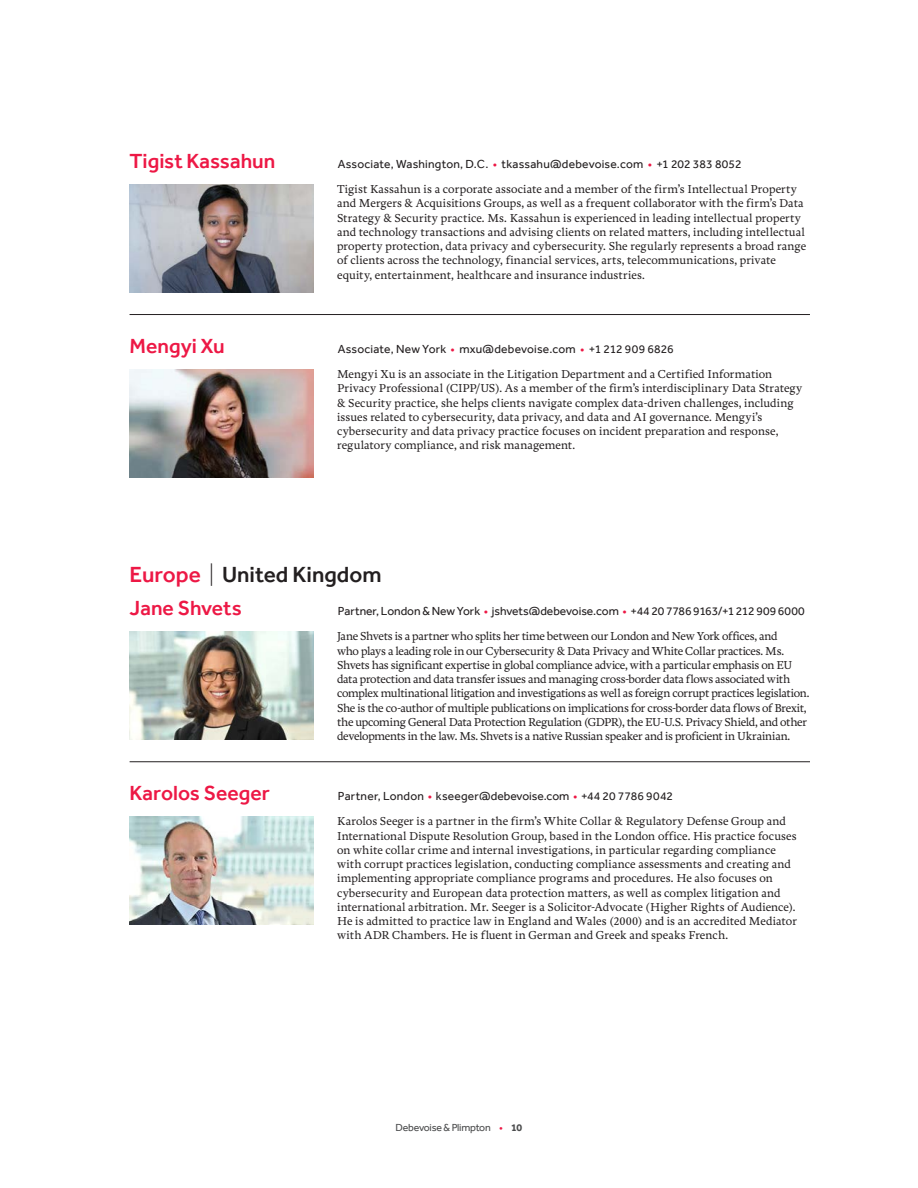
<style>
.page{position:relative;width:918px;height:1188px;background:#fff}
.page>*{position:absolute;margin:0;border:0;box-sizing:border-box;transform-origin:0 0}
.Heading__Tier_2{font:500 22.5px "Effra";color:#231f20}
.Name__Mini_Bio{font:500 21px "Effra";color:#ed1845}
.Bio_Text{font:12px/14.2px "Freya";letter-spacing:.01em;color:#231f20}
.Red_Bio_Names{font:12px/14.2px "Freya";letter-spacing:-.02em;color:#231f20}
.Contact_Info__Mini_B{font:12px "Effra";letter-spacing:.01em;color:#231f20}
.t1{font:10.5px "Effra";letter-spacing:-.02em;color:#4b4c4d}
.s1{color:#ed1845}
.s2{font-weight:300}
.s3{font-weight:700}
</style>
<div class="page">
<img style="left:130px;top:816px;width:183px;height:108px">
<img style="left:130px;top:631px;width:183px;height:108px">
<hr style="left:130px;top:761px;width:680px;height:1px;background:#231f20">
<img style="left:130px;top:369px;width:183px;height:108px">
<img style="left:130px;top:184px;width:183px;height:108px">
<hr style="left:130px;top:314px;width:680px;height:1px;background:#231f20">
<p class="Name__Mini_Bio" style="left:130px;top:148px;width:147px">Tigist Kassahun</p>
<p class="Contact_Info__Mini_B" style="left:338px;top:157px;width:405px">Associate, Washington, D.C. <span class="s1">•</span> tkassahu@debevoise.com <span class="s1">•</span> +1 202 383 8052</p>
<p class="Bio_Text" style="left:337px;top:182px;width:471px">Tigist Kassahun is a corporate associate and a member of the firm’s Intellectual Property and Mergers &amp; Acquisitions Groups, as well as a frequent collaborator with the firm’s Data Strategy &amp; Security practice. Ms. Kassahun is experienced in leading intellectual property and technology transactions and advising clients on related matters, including intellectual property protection, data privacy and cybersecurity. She regularly represents a broad range of clients across the technology, financial services, arts, telecommunications, private equity, entertainment, healthcare and insurance industries.</p>
<p class="Name__Mini_Bio" style="left:130px;top:333px;width:97px">Mengyi Xu</p>
<p class="Contact_Info__Mini_B" style="left:338px;top:342px;width:337px">Associate, New York <span class="s1">•</span> mxu@debevoise.com <span class="s1">•</span> +1 212 909 6826</p>
<p class="Bio_Text" style="left:337px;top:367px;width:467px">Mengyi Xu is an associate in the Litigation Department and a Certified Information Privacy Professional (CIPP/US). As a member of the firm’s interdisciplinary Data Strategy &amp; Security practice, she helps clients navigate complex data-driven challenges, including issues related to cybersecurity, data privacy, and data and AI governance. Mengyi’s cybersecurity and data privacy practice focuses on incident preparation and response, regulatory compliance, and risk management.</p>
<p class="Heading__Tier_2" style="left:130px;top:561px;width:253px"><span class="s1">Europe</span> <span class="s2">|</span> United Kingdom</p>
<p class="Name__Mini_Bio" style="left:130px;top:596px;width:114px">Jane Shvets</p>
<p class="Contact_Info__Mini_B" style="left:338px;top:604px;width:468px">Partner, London &amp; New York <span class="s1">•</span> jshvets@debevoise.com <span class="s1">•</span> +44 20 7786 9163/+1 212 909 6000</p>
<p class="Red_Bio_Names" style="left:337px;top:630px;width:474px">Jane Shvets is a partner who splits her time between our London and New York offices, and<br>who plays a leading role in our Cybersecurity &amp; Data Privacy and White Collar practices. Ms.<br>Shvets has significant expertise in global compliance advice, with a particular emphasis on EU data protection and data transfer issues and managing cross-border data flows associated with complex multinational litigation and investigations as well as foreign corrupt practices legislation.<br>She is the co-author of multiple publications on implications for cross-border data flows of Brexit, the upcoming General Data Protection Regulation (GDPR), the EU-U.S. Privacy Shield, and other developments in the law. Ms. Shvets is a native Russian speaker and is proficient in Ukrainian.</p>
<p class="Name__Mini_Bio" style="left:130px;top:781px;width:142px">Karolos Seeger</p>
<p class="Contact_Info__Mini_B" style="left:338px;top:789px;width:337px">Partner, London <span class="s1">•</span> kseeger@debevoise.com <span class="s1">•</span> +44 20 7786 9042</p>
<p class="Bio_Text" style="left:337px;top:815px;width:461px">Karolos Seeger is a partner in the firm’s White Collar &amp; Regulatory Defense Group and International Dispute Resolution Group, based in the London office. His practice focuses on white collar crime and internal investigations, in particular regarding compliance with corrupt practices legislation, conducting compliance assessments and creating and implementing appropriate compliance programs and procedures. He also focuses on cybersecurity and European data protection matters, as well as complex litigation and international arbitration. Mr. Seeger is a Solicitor-Advocate (Higher Rights of Audience).<br>He is admitted to practice law in England and Wales (2000) and is an accredited Mediator with ADR Chambers. He is fluent in German and Greek and speaks French.</p>
<p class="t1" style="left:396px;top:1121px;width:128px">Debevoise &amp; Plimpton <span class="s1">•</span> <span class="s3">10</span></p>
</div>
